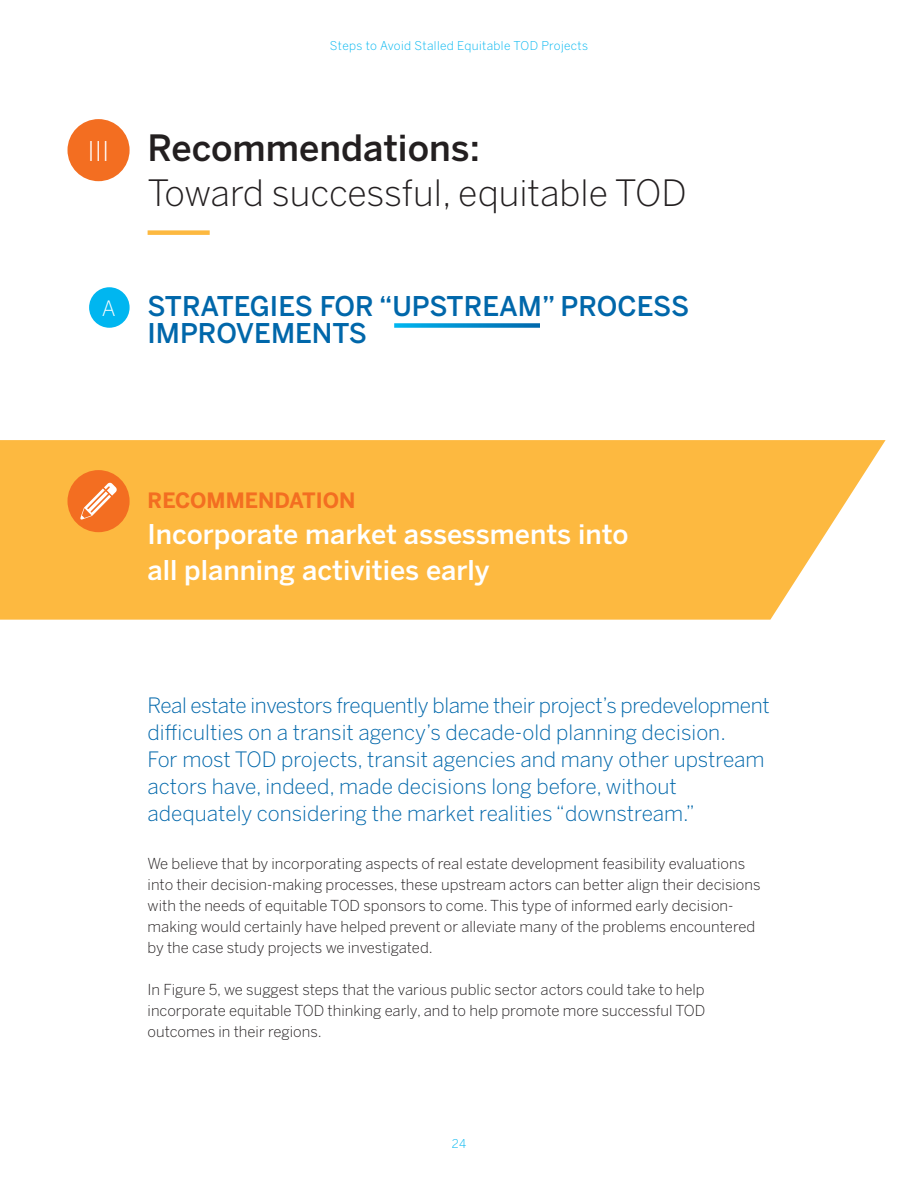
<style>
.page{position:relative;width:918px;height:1188px;background:#fff}
.page>*{position:absolute;margin:0;border:0;box-sizing:border-box;transform-origin:0 0}
.t1{font:300 36px/45px "Benton Sans";color:#231f20}
.t2{font:500 27px/36px "Benton Sans";color:#fff}
.t3{font:500 27px/27px "Benton Sans";color:#0067aa}
.t4{font:300 27px "Benton Sans";color:#fff}
.t5{font:300 21px/27px "Benton Sans";color:#0067aa}
.t6{font:700 21px "Benton Sans";color:#f36e21}
.t7{font:300 21px "Benton Sans";color:#fff}
.t8{font:300 15px/21px "Benton Sans";color:#231f20}
.t9{font:300 12px "Benton Sans";letter-spacing:.03em;color:#00b6f0}
.s1{font-weight:500}
</style>
<div class="page">
<div style="left:67px;top:119px;width:63px;height:62px;background:#f36e21;border-radius:50%"></div>
<div style="left:148px;top:230px;width:62px;height:5px;background:#fdb940"></div>
<div style="left:89px;top:287px;width:41px;height:41px;background:#00b6f0;border-radius:50%"></div>
<svg style="left:0;top:440px;width:886px;height:180px;background:#fdbd4d"></svg>
<div style="left:67px;top:470px;width:63px;height:62px;background:#f36e21;border-radius:50%"></div>
<svg style="left:80px;top:482px;width:37px;height:38px"></svg>
<svg style="left:394px;top:323px;width:146px;height:5px"></svg>
<p class="t4" style="left:88px;top:135px;width:23px">III</p>
<p class="t7" style="left:102px;top:296px;width:15px">A</p>
<p class="t9" style="left:330px;top:39px;width:260px">Steps to Avoid Stalled Equitable TOD Projects</p>
<p class="t1" style="left:148px;top:125px;width:541px"><span class="s1">Recommendations:<br></span>Toward successful, equitable TOD</p>
<p class="t3" style="left:148px;top:293px;width:543px">STRATEGIES FOR “UPSTREAM” PROCESS<br>IMPROVEMENTS</p>
<p class="t6" style="left:148px;top:488px;width:209px">RECOMMENDATION</p>
<p class="t2" style="left:148px;top:516px;width:482px">Incorporate market assessments into all planning activities early</p>
<p class="t5" style="left:148px;top:692px;width:624px">Real estate investors frequently blame their project’s predevelopment difficulties on a transit agency’s decade-old planning decision.<br>For most TOD projects, transit agencies and many other upstream actors have, indeed, made decisions long before, without adequately considering the market realities “downstream.”</p>
<p class="t8" style="left:148px;top:853px;width:614px">We believe that by incorporating aspects of real estate development feasibility evaluations into their decision-making processes, these upstream actors can better align their decisions with the needs of equitable TOD sponsors to come. This type of informed early decision&shy;making would certainly have helped prevent or alleviate many of the problems encountered by the case study projects we investigated.</p>
<p class="t8" style="left:148px;top:979px;width:559px;text-align:justify">In Figure 5, we suggest steps that the various public sector actors could take to help incorporate equitable TOD thinking early, and to help promote more successful TOD outcomes in their regions.</p>
<p class="t9" style="left:452px;top:1136px;width:16px">24</p>
</div>
